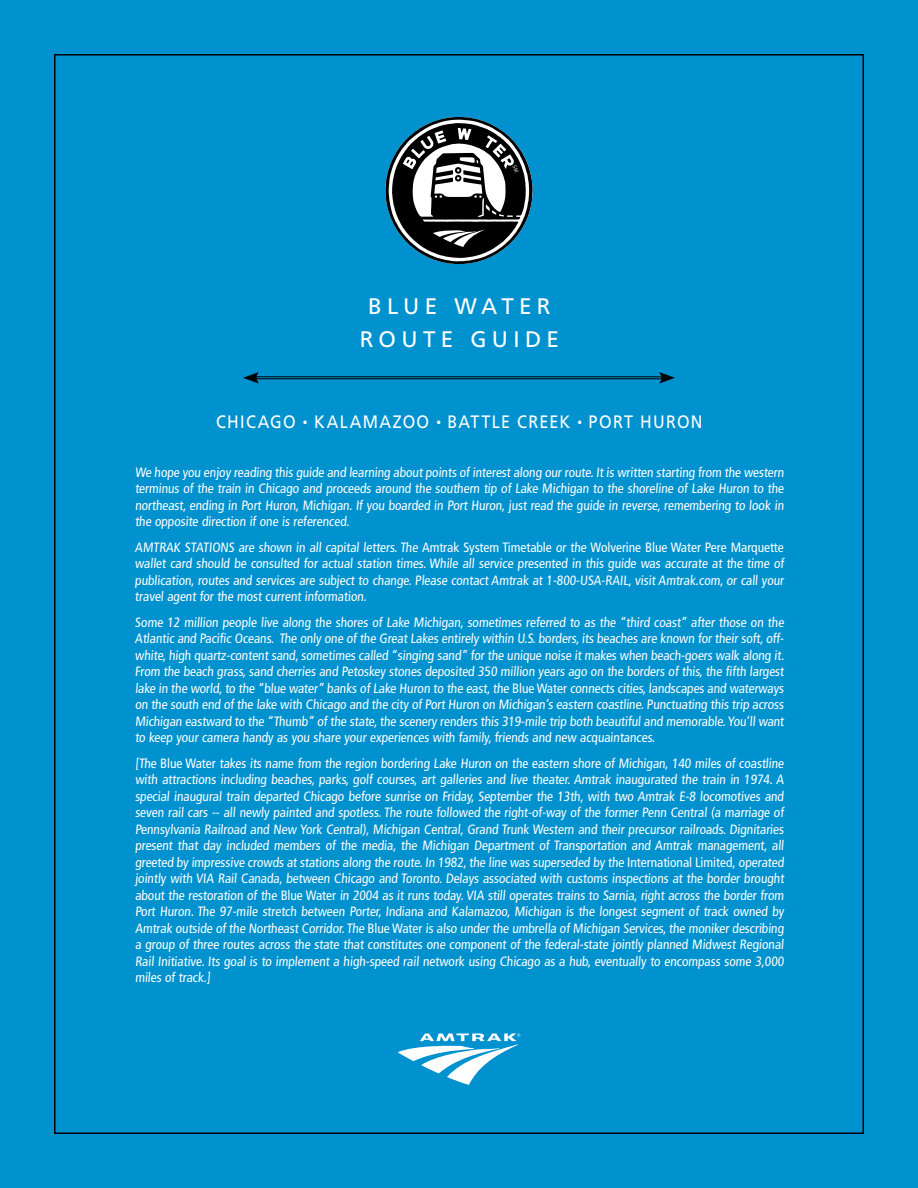
<style>
.page{position:relative;width:918px;height:1188px;background:#0092cf}
.page>*{position:absolute;margin:0;border:0;box-sizing:border-box;transform-origin:0 0}
.t1{font:22.5px/33px "Frutiger";letter-spacing:.23em;color:#fff}
.t2{font:18px "Frutiger";letter-spacing:.08em;color:#fff;scale:.9 1}
.t3{font:condensed 13.5px/16.5px "Frutiger";letter-spacing:-.005em;color:#fff;text-align:justify}
.s1{font-size:10.5px}
</style>
<div class="page">
<hr style="left:253px;top:376px;width:412px;height:1px;background:#000">
<hr style="left:253px;top:378px;width:412px;height:1px;background:#000">
<svg style="left:243px;top:372px;width:16px;height:12px"></svg>
<svg style="left:659px;top:372px;width:16px;height:12px"></svg>
<svg style="left:398px;top:1033px;width:122px;height:52px"></svg>
<svg style="left:386px;top:117px;width:147px;height:147px"></svg>
<h1 class="t1" style="left:360px;top:290px;width:192px;text-indent:8px">BLUE WATER<br>ROUTE</h1>
<h1 class="t1" style="left:470px;top:323px;width:86px">GU IDE</h1>
<h2 class="t2" style="left:216px;top:411px;width:542px">CHI CAGO <span class="s1">•</span> KALAMAZOO <span class="s1">•</span> BATTLE CREEK <span class="s1">•</span> PORT HURON</h2>
<p class="t3" style="left:135px;top:464px;width:652px">We hope you enjoy reading this guide and learning about points of interest along our route. It is written starting from the western terminus of the train in Chicago and proceeds around the southern tip of Lake Michigan to the shoreline of Lake Huron to the northeast, ending in Port Huron, Michigan. If you boarded in Port Huron, just read the guide in reverse, remembering to look in the opposite direction if one is referenced.</p>
<p class="t3" style="left:135px;top:539px;width:652px">AMTRAK STATIONS are shown in all capital letters. The Amtrak System Timetable or the Wolverine Blue Water Pere Marquette wallet card should be consulted for actual station times. While all service presented in this guide was accurate at the time of publication, routes and services are subject to change. Please contact Amtrak at 1-800-USA-RAIL, visit Amtrak.com, or call your travel agent for the most current information.</p>
<p class="t3" style="left:135px;top:614px;width:652px">Some 12 million people live along the shores of Lake Michigan, sometimes referred to as the “third coast” after those on the Atlantic and Pacific Oceans. The only one of the Great Lakes entirely within U.S. borders, its beaches are known for their soft, off&shy;white, high quartz-content sand, sometimes called “singing sand” for the unique noise it makes when beach-goers walk along it.<br>From the beach grass, sand cherries and Petoskey stones deposited 350 million years ago on the borders of this, the fifth largest lake in the world, to the “blue water” banks of Lake Huron to the east, the Blue Water connects cities, landscapes and waterways on the south end of the lake with Chicago and the city of Port Huron on Michigan’s eastern coastline. Punctuating this trip across Michigan eastward to the “Thumb” of the state, the scenery renders this 319-mile trip both beautiful and memorable.You’ll want to keep your camera handy as you share your experiences with family, friends and new acquaintances.</p>
<p class="t3" style="left:135px;top:755px;width:652px">[The Blue Water takes its name from the region bordering Lake Huron on the eastern shore of Michigan, 140 miles of coastline with attractions including beaches, parks, golf courses, art galleries and live theater. Amtrak inaugurated the train in 1974. A special inaugural train departed Chicago before sunrise on Friday, September the 13th, with two Amtrak E-8 locomotives and seven rail cars -- all newly painted and spotless. The route followed the right-of-way of the former Penn Central (a marriage of Pennsylvania Railroad and New York Central), Michigan Central, Grand Trunk Western and their precursor railroads. Dignitaries present that day included members of the media, the Michigan Department of Transportation and Amtrak management, all greeted by impressive crowds at stations along the route. In 1982, the line was superseded by the International Limited, operated jointly with VIA Rail Canada, between Chicago and Toronto. Delays associated with customs inspections at the border brought about the restoration of the Blue Water in 2004 as it runs today. VIA still operates trains to Sarnia, right across the border from Port Huron. The 97-mile stretch between Porter, Indiana and Kalamazoo, Michigan is the longest segment of track owned by Amtrak outside of the Northeast Corridor.The Blue Water is also under the umbrella of Michigan Services, the moniker describing a group of three routes across the state that constitutes one component of the federal-state jointly planned Midwest Regional Rail Initiative. Its goal is to implement a high-speed rail network using Chicago as a hub, eventually to encompass some 3,000 miles of track.]</p>
</div>
